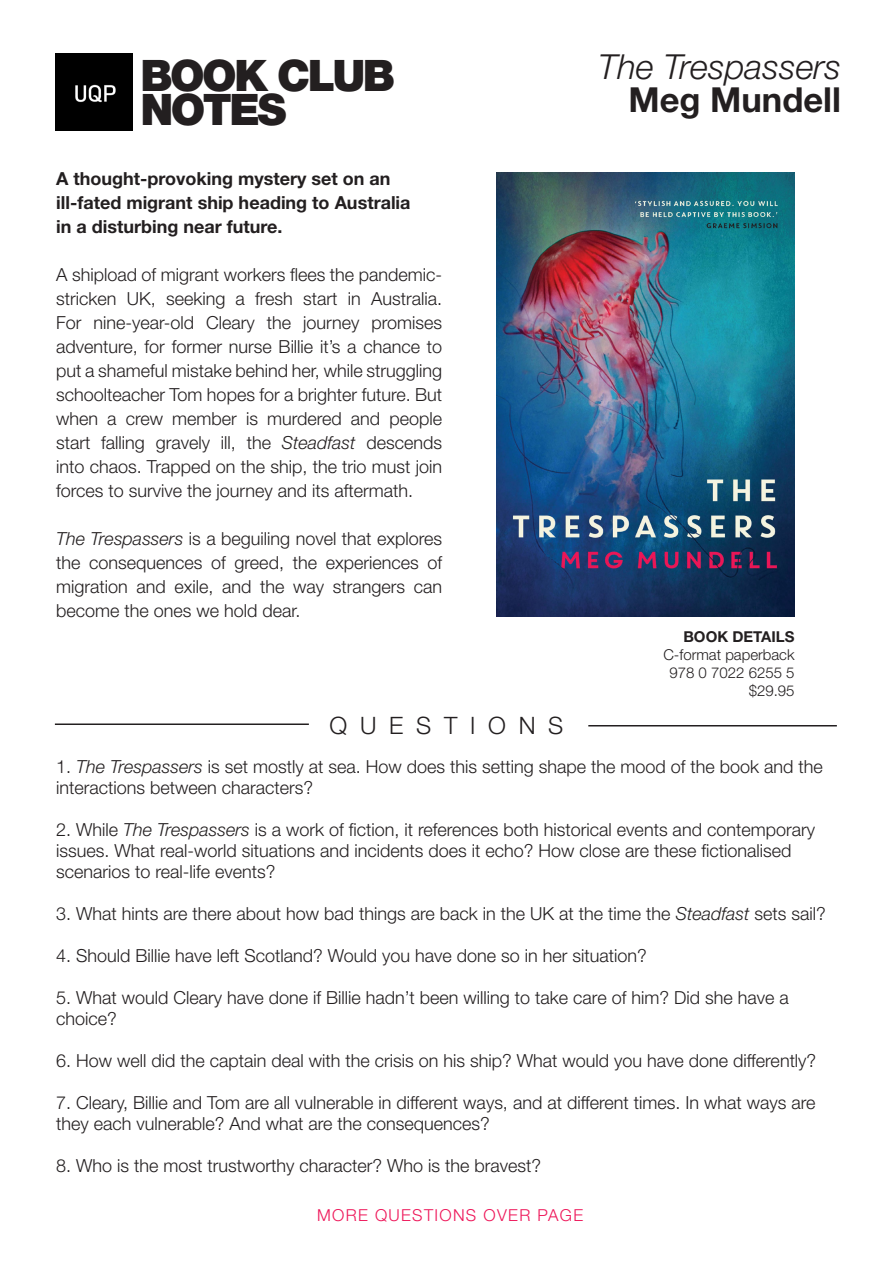
<style>
.page{position:relative;width:893px;height:1263px;background:#fff}
.page>*{position:absolute;margin:0;border:0;box-sizing:border-box;transform-origin:0 0}
.t1{font:900 43.5px "Helvetica Neue LT Std";letter-spacing:-.06em;color:#231f20}
.t2{font:italic 300 34.5px "Helvetica Neue LT Std";color:#231f20}
.t3{font:700 34.5px "Helvetica Neue LT Std";color:#231f20}
.t4{font:300 24px "Helvetica Neue LT Std";letter-spacing:.53em;color:#231f20}
.t5{font:300 18px/24px "Helvetica Neue LT Std";color:#231f20}
.t6{font:700 18px "Helvetica Neue LT Std";color:#231f20}
.t7{font:300 16.5px "Helvetica Neue LT Std";letter-spacing:.08em;color:#ee1659}
.t8{font:300 15px "Helvetica Neue LT Std";color:#231f20}
.t9{font:700 15px "Helvetica Neue LT Std";color:#231f20}
.s1{font-style:italic}
</style>
<div class="page">
<img style="left:497px;top:173px;width:297px;height:444px">
<hr style="left:55px;top:723px;width:254px;height:2px;background:#231f20">
<hr style="left:588px;top:725px;width:249px;height:1px;background:#231f20">
<img style="left:56px;top:54px;width:76px;height:76px">
<p class="t1" style="left:140px;top:49px;width:256px">BOOK CLUB</p>
<p class="t1" style="left:140px;top:84px;width:147px">NOTES</p>
<p class="t6" style="left:56px;top:168px;width:336px">A thought-provoking mystery set on an</p>
<p class="t6" style="left:56px;top:192px;width:356px">ill-fated migrant ship heading to Australia</p>
<p class="t6" style="left:56px;top:216px;width:228px">in a disturbing near future.</p>
<p class="t5" style="left:56px;top:263px;width:388px;text-align:justify">A shipload of migrant workers flees the pandemic&shy;stricken UK, seeking a fresh start in Australia.<br>For nine-year-old Cleary the journey promises adventure, for former nurse Billie it’s a chance to put a shameful mistake behind her, while struggling schoolteacher Tom hopes for a brighter future. But when a crew member is murdered and people start falling gravely ill, the <span class="s1">Steadfast</span> descends into chaos. Trapped on the ship, the trio must join forces to survive the journey and its aftermath.</p>
<p class="t5" style="left:56px;top:527px;width:388px;text-align:justify"><span class="s1">The Trespassers</span> is a beguiling novel that explores the consequences of greed, the experiences of migration and exile, and the way strangers can become the ones we hold dear.</p>
<p class="t2" style="left:598px;top:46px;width:244px">The Trespassers</p>
<p class="t3" style="left:628px;top:78px;width:214px">Meg Mundell</p>
<p class="t9" style="left:683px;top:628px;width:113px">BOOK DETAILS</p>
<p class="t8" style="left:663px;top:646px;width:133px">C-format paperback</p>
<p class="t8" style="left:669px;top:664px;width:127px">978 0 7022 6255 5</p>
<p class="t8" style="left:749px;top:682px;width:47px">$29.95</p>
<p class="t4" style="left:330px;top:710px;width:235px">QUESTIONS</p>
<p class="t5" style="left:56px;top:755px;width:768px;line-height:21px">1. <span class="s1">The Trespassers</span> is set mostly at sea. How does this setting shape the mood of the book and the interactions between characters?</p>
<p class="t5" style="left:56px;top:818px;width:760px;line-height:21px">2. While <span class="s1">The Trespassers</span> is a work of fiction, it references both historical events and contemporary issues. What real-world situations and incidents does it echo? How close are these fictionalised scenarios to real-life events?</p>
<p class="t5" style="left:56px;top:901px;width:771px">3. What hints are there about how bad things are back in the UK at the time the <span class="s1">Steadfast</span> sets sail?</p>
<p class="t5" style="left:56px;top:943px;width:592px">4. Should Billie have left Scotland? Would you have done so in her situation?</p>
<p class="t5" style="left:56px;top:986px;width:734px;line-height:21px">5. What would Cleary have done if Billie hadn’t been willing to take care of him? Did she have a choice?</p>
<p class="t5" style="left:56px;top:1048px;width:762px">6. How well did the captain deal with the crisis on his ship? What would you have done differently?</p>
<p class="t5" style="left:56px;top:1091px;width:761px;line-height:21px">7. Cleary, Billie and Tom are all vulnerable in different ways, and at different times. In what ways are they each vulnerable? And what are the consequences?</p>
<p class="t5" style="left:56px;top:1153px;width:487px">8. Who is the most trustworthy character? Who is the bravest?</p>
<p class="t7" style="left:317px;top:1205px;width:268px">MORE QUESTIONS OVER PAGE</p>
</div>
